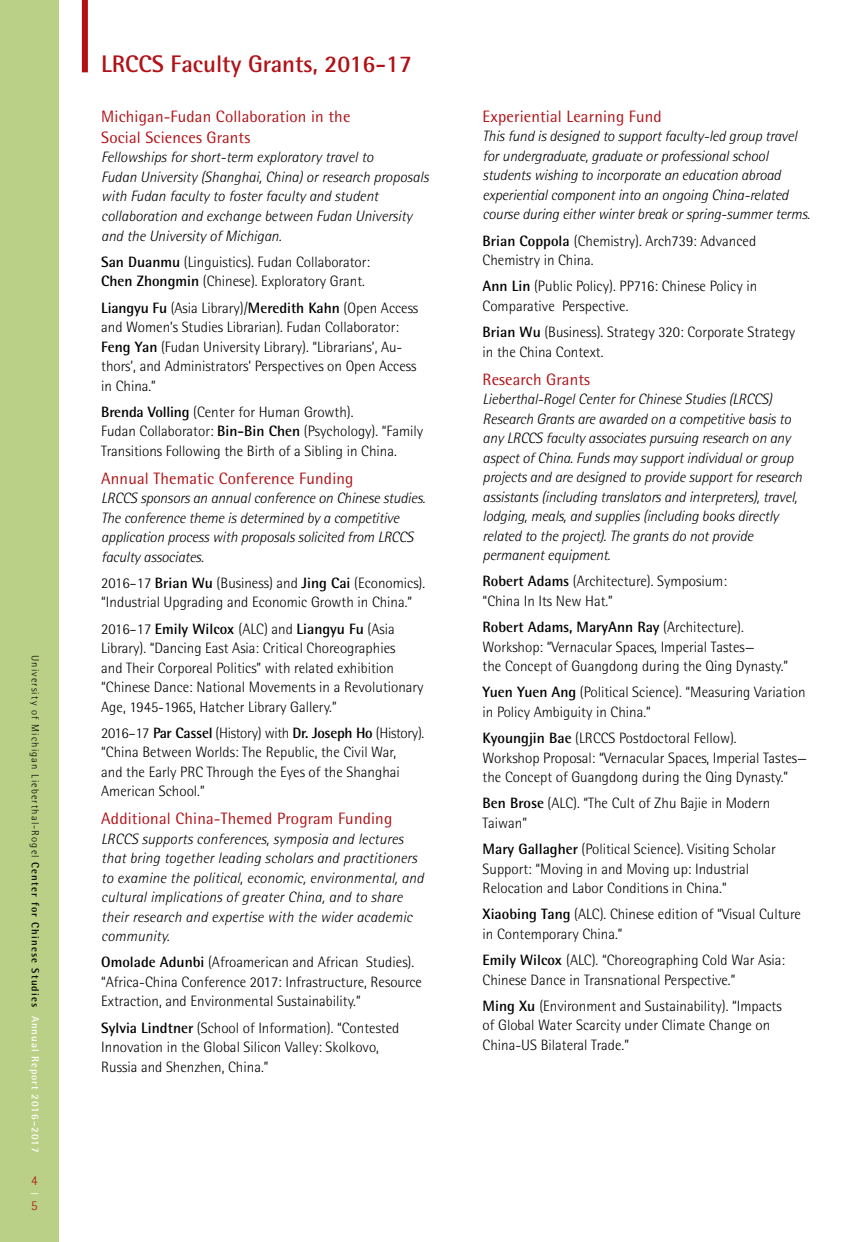
<style>
.page{position:relative;width:864px;height:1242px;background:#fff}
.page>*{position:absolute;margin:0;border:0;box-sizing:border-box;transform-origin:0 0}
.t1{font:700 24px "Rotis Semi Sans";color:#b11116}
.t2{font:16.5px/21px "Rotis Semi Sans";letter-spacing:.01em;color:#b11116}
.t3{font:300 15px/19.5px "Rotis Semi Sans";color:#000}
.t4{font:italic 300 15px/19.5px "Rotis Semi Sans";letter-spacing:-.01em;color:#000}
.t5{font:italic 300 15px/19.5px "Rotis Semi Sans";letter-spacing:.01em;color:#000}
.t6{font:300 13.5px "Rotis Semi Sans";color:#b11116}
.t7{font:300 13.5px "Rotis Semi Sans";color:#fff}
.t8{font:300 10.5px "Rotis Semi Sans";letter-spacing:.11em;color:#000}
.s1{font-weight:700}
.s2{font-weight:700;color:#fff}
</style>
<div class="page">
<div style="left:0;top:0;width:58px;height:1242px;background:#b9d086"></div>
<div style="left:82px;top:0;width:6px;height:72px;background:#b11116"></div>
<p class="t8" style="left:41px;top:655px;width:499px;rotate:90deg">University of Michigan Lieberthal-Rogel <span class="s1">Center for Chinese Studies</span> <span class="s2">Annual Report 2016–2017</span></p>
<p class="t6" style="left:31px;top:1172px;width:8px">4</p>
<p class="t7" style="left:30px;top:1184px;width:11px">—</p>
<p class="t6" style="left:31px;top:1198px;width:8px">5</p>
<h1 class="t1" style="left:101px;top:49px;width:312px">LRCCS Faculty Grants, 2016-17</h1>
<p class="t2" style="left:101px;top:106px;width:251px">Michigan-Fudan Collaboration in the<br>Social Sciences Grants</p>
<p class="t4" style="left:101px;top:147px;width:329px">Fellowships for short-term exploratory travel to<br>Fudan University (Shanghai, China) or research proposals with Fudan faculty to foster faculty and student collaboration and exchange between Fudan University and the University of Michigan.</p>
<p class="t3" style="left:101px;top:252px;width:270px"><span class="s1">San Duanmu</span> (Linguistics). Fudan Collaborator:<br><span class="s1">Chen Zhongmin</span> (Chinese). Exploratory Grant.</p>
<p class="t3" style="left:101px;top:298px;width:319px"><span class="s1">Liangyu Fu</span> (Asia Library)/<span class="s1">Meredith Kahn</span> (Open Access and Women’s Studies Librarian). Fudan Collaborator:<br><span class="s1">Feng Yan</span> (Fudan University Library). “Librarians’, Au&shy;thors’, and Administrators’ Perspectives on Open Access in China.”</p>
<p class="t3" style="left:101px;top:402px;width:324px"><span class="s1">Brenda Volling</span> (Center for Human Growth).<br>Fudan Collaborator: <span class="s1">Bin-Bin Chen</span> (Psychology). “Family<br>Transitions Following the Birth of a Sibling in China.</p>
<p class="t2" style="left:101px;top:468px;width:254px">Annual Thematic Conference Funding</p>
<p class="t4" style="left:101px;top:488px;width:325px">LRCCS sponsors an annual conference on Chinese studies.<br>The conference theme is determined by a competitive application process with proposals solicited from LRCCS faculty associates.</p>
<p class="t3" style="left:101px;top:573px;width:326px">2016–17 <span class="s1">Brian Wu</span> (Business) and <span class="s1">Jing Cai</span> (Economics). “Industrial Upgrading and Economic Growth in China.”</p>
<p class="t3" style="left:101px;top:619px;width:324px">2016–17 <span class="s1">Emily Wilcox</span> (ALC) and <span class="s1">Liangyu Fu</span> (Asia Library). “Dancing East Asia: Critical Choreographies<br>and Their Corporeal Politics” with related exhibition “Chinese Dance: National Movements in a Revolutionary Age, 1945-1965, Hatcher Library Gallery.”</p>
<p class="t3" style="left:101px;top:723px;width:325px">2016–17 <span class="s1">Par Cassel</span> (History) with <span class="s1">Dr. Joseph Ho</span> (History). “China Between Worlds: The Republic, the Civil War,<br>and the Early PRC Through the Eyes of the Shanghai American School.”</p>
<p class="t2" style="left:101px;top:808px;width:293px">Additional China-Themed Program Funding</p>
<p class="t5" style="left:101px;top:829px;width:324px">LRCCS supports conferences, symposia and lectures that bring together leading scholars and practitioners to examine the political, economic, environmental, and cultural implications of greater China, and to share their research and expertise with the wider academic community.</p>
<p class="t3" style="left:101px;top:953px;width:322px"><span class="s1">Omolade Adunbi</span> (Afroamerican and African Studies). “Africa-China Conference 2017: Infrastructure, Resource<br>Extraction, and Environmental Sustainability.”</p>
<p class="t3" style="left:101px;top:1018px;width:300px"><span class="s1">Sylvia Lindtner</span> (School of Information). “Contested<br>Innovation in the Global Silicon Valley: Skolkovo,<br>Russia and Shenzhen, China.”</p>
<p class="t2" style="left:483px;top:106px;width:181px">Experiential Learning Fund</p>
<p class="t4" style="left:483px;top:126px;width:329px">This fund is designed to support faculty-led group travel for undergraduate, graduate or professional school students wishing to incorporate an education abroad experiential component into an ongoing China-related course during either winter break or spring-summer terms.</p>
<p class="t3" style="left:483px;top:231px;width:275px"><span class="s1">Brian Coppola</span> (Chemistry). Arch739: Advanced<br>Chemistry in China.</p>
<p class="t3" style="left:483px;top:277px;width:276px"><span class="s1">Ann Lin</span> (Public Policy). PP716: Chinese Policy in<br>Comparative Perspective.</p>
<p class="t3" style="left:483px;top:322px;width:314px"><span class="s1">Brian Wu</span> (Business). Strategy 320: Corporate Strategy in the China Context.</p>
<p class="t2" style="left:483px;top:369px;width:109px">Research Grants</p>
<p class="t4" style="left:483px;top:389px;width:321px">Lieberthal-Rogel Center for Chinese Studies (LRCCS)<br>Research Grants are awarded on a competitive basis to any LRCCS faculty associates pursuing research on any aspect of China. Funds may support individual or group projects and are designed to provide support for research assistants (including translators and interpreters), travel, lodging, meals, and supplies (including books directly related to the project). The grants do not provide permanent equipment.</p>
<p class="t3" style="left:483px;top:572px;width:246px"><span class="s1">Robert Adams</span> (Architecture). Symposium: “China In Its New Hat.”</p>
<p class="t3" style="left:483px;top:617px;width:307px"><span class="s1">Robert Adams, MaryAnn Ray</span> (Architecture).<br>Workshop: “Vernacular Spaces, Imperial Tastes—<br>the Concept of Guangdong during the Qing Dynasty.”</p>
<p class="t3" style="left:483px;top:683px;width:324px"><span class="s1">Yuen Yuen Ang</span> (Political Science). “Measuring Variation in Policy Ambiguity in China.”</p>
<p class="t3" style="left:483px;top:728px;width:326px"><span class="s1">Kyoungjin Bae</span> (LRCCS Postdoctoral Fellow).<br>Workshop Proposal: “Vernacular Spaces, Imperial Tastes— the Concept of Guangdong during the Qing Dynasty.”</p>
<p class="t3" style="left:483px;top:794px;width:289px"><span class="s1">Ben Brose</span> (ALC). “The Cult of Zhu Bajie in Modern<br>Taiwan”</p>
<p class="t3" style="left:483px;top:839px;width:295px"><span class="s1">Mary Gallagher</span> (Political Science). Visiting Scholar<br>Support: “Moving in and Moving up: Industrial<br>Relocation and Labor Conditions in China.”</p>
<p class="t3" style="left:483px;top:905px;width:320px"><span class="s1">Xiaobing Tang</span> (ALC). Chinese edition of “Visual Culture in Contemporary China.”</p>
<p class="t3" style="left:483px;top:950px;width:304px"><span class="s1">Emily Wilcox</span> (ALC). “Choreographing Cold War Asia:<br>Chinese Dance in Transnational Perspective.”</p>
<p class="t3" style="left:483px;top:996px;width:301px"><span class="s1">Ming Xu</span> (Environment and Sustainability). “Impacts of Global Water Scarcity under Climate Change on<br>China-US Bilateral Trade.”</p>
</div>
